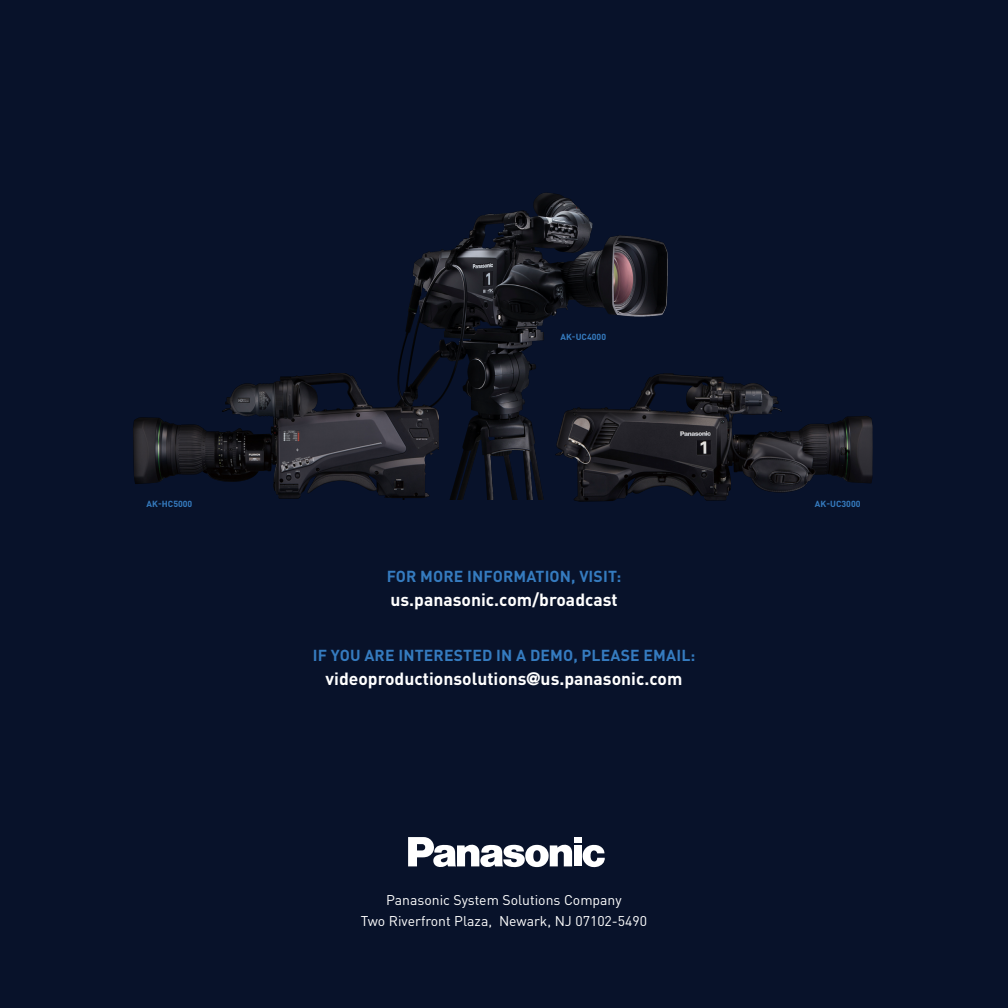
<style>
.page{position:relative;width:1008px;height:1008px;background:#08122a}
.page>*{position:absolute;margin:0;border:0;box-sizing:border-box;transform-origin:0 0}
.t1{font:700 17.5px "DINOT";color:#fff}
.t2{font:700 15.75px "DINOT";letter-spacing:.01em;color:#357bbf}
.t3{font:14px/21px "DINOT";color:#fff;text-align:center}
.t4{font:700 8.75px "DINOT";color:#357bbf}
.s1{font-family:"Helvetica Neue";font-weight:900}
</style>
<div class="page">
<svg style="left:583px;top:845px;width:22px;height:22px"></svg>
<div style="left:574px;top:837px;width:8px;height:6px;background:#fff"></div>
<div style="left:574px;top:845px;width:8px;height:21px;background:#fff"></div>
<svg style="left:408px;top:837px;width:164px;height:30px"></svg>
<div style="left:294px;top:188px;width:468px;height:312px;background:#231f20;opacity:.75"></div>
<div style="left:555px;top:373px;width:318px;height:129px;background:#231f20;opacity:.75"></div>
<div style="left:121px;top:373px;width:318px;height:129px;background:#231f20;opacity:.75"></div>
<p class="t4" style="left:560px;top:331px;width:47px">AK-UC4000</p>
<p class="t4" style="left:147px;top:498px;width:47px">AK-HC5000</p>
<p class="t4" style="left:815px;top:498px;width:47px">AK-UC3000</p>
<p class="t2" style="left:387px;top:566px;width:236px">FOR MORE INFORMATION, VISIT:</p>
<p class="t1" style="left:390px;top:588px;width:229px">us.panasonic.com/broadcast</p>
<p class="t2" style="left:313px;top:645px;width:384px">IF YOU ARE INTERESTED IN A DEMO, PLEASE EMAIL:</p>
<p class="t1" style="left:326px;top:667px;width:358px">videoproductionsolutions<span class="s1">@</span>us.panasonic.com</p>
<p class="t3" style="left:361px;top:889px;width:288px">Panasonic System Solutions Company<br>Two Riverfront Plaza, Newark, NJ 07102-5490</p>
</div>
